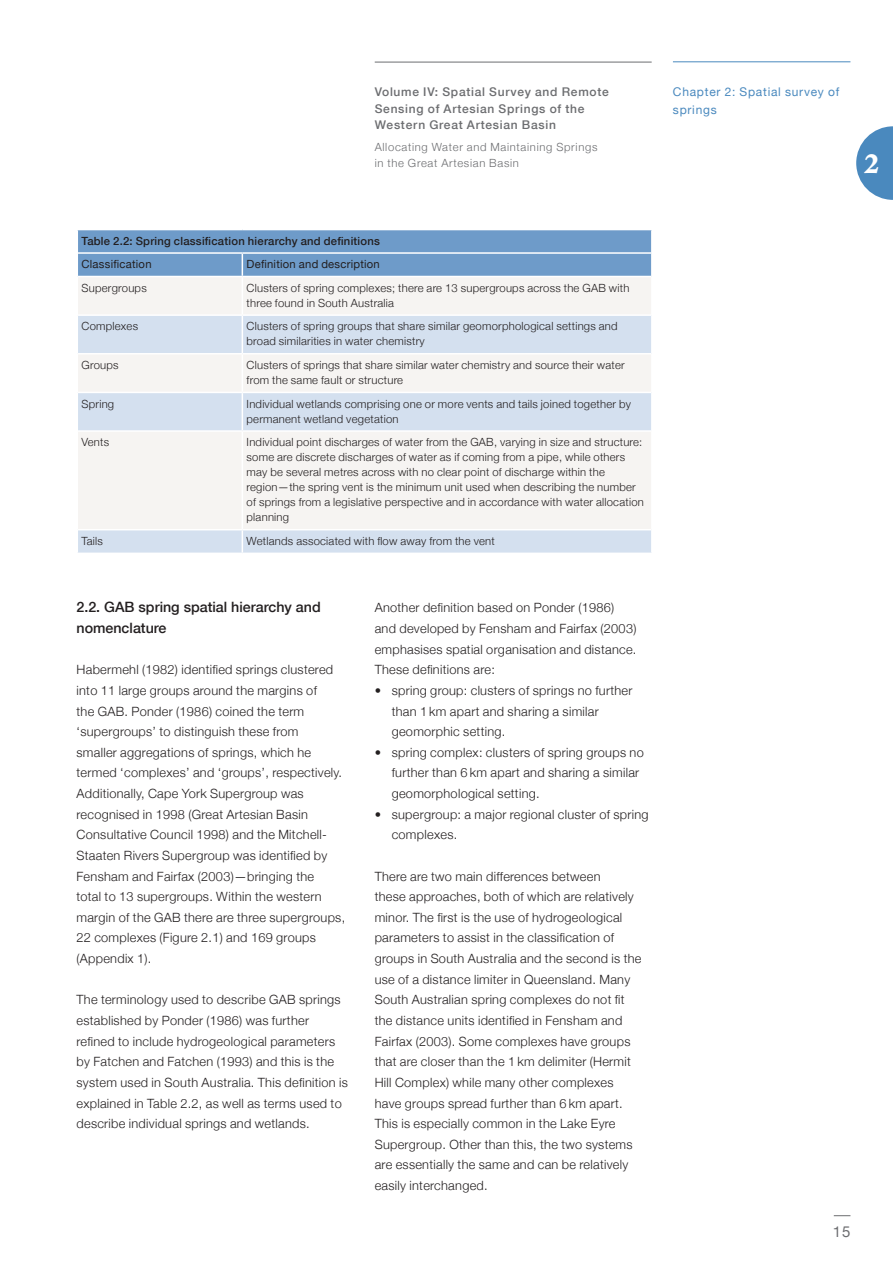
<style>
.page{position:relative;width:893px;height:1263px;background:#fff}
.page>*{position:absolute;margin:0;border:0;box-sizing:border-box;transform-origin:0 0}
.t1{font:27px "Hoefler Txt Black Alt";color:#fff}
.t2{font:15px "Helvetica Neue";color:#6c6d70}
.Heading_1{font:500 14.25px/20.7px "Helvetica Neue";color:#231f20}
.Body{font:300 12.75px/20.7px "Helvetica Neue";letter-spacing:.02em;color:#231f20}
.Body_-_prelist{font:300 12.75px/20.7px "Helvetica Neue";letter-spacing:.02em;color:#231f20}
.t3{font:500 12px/16.2px "Helvetica Neue";letter-spacing:.06em;color:#6c6d70}
.t4{font:12px/17.7px "Helvetica Neue";letter-spacing:.06em;color:#4a89be}
.Table_body{font:300 11.25px/15px "Helvetica Neue";letter-spacing:.02em;color:#231f20}
.t5{font:300 11.25px/16.2px "Helvetica Neue";letter-spacing:.06em;color:#6c6d70}
.Table_heading1{font:500 11.25px "Helvetica Neue";letter-spacing:.02em;color:#231f20}
.Table_heading2{font:11.25px "Helvetica Neue";letter-spacing:.02em;color:#231f20}
</style>
<div class="page">
<div style="left:78px;top:278px;width:573px;height:36px;background:#f6f4f2"></div>
<svg style="left:78px;top:316px;width:573px;height:237px;fill:#f6f4f2"></svg>
<hr style="left:242px;top:277px;width:1px;height:37px;background:#fff">
<hr style="left:242px;top:316px;width:1px;height:37px;background:#fff">
<hr style="left:78px;top:353px;width:164px;height:1px;background:#fff">
<hr style="left:242px;top:353px;width:409px;height:1px;background:#fff">
<hr style="left:242px;top:354px;width:1px;height:38px;background:#fff">
<hr style="left:78px;top:392px;width:164px;height:1px;background:#fff">
<hr style="left:242px;top:392px;width:409px;height:1px;background:#fff">
<hr style="left:242px;top:393px;width:1px;height:37px;background:#fff">
<hr style="left:78px;top:430px;width:164px;height:2px;background:#fff">
<hr style="left:242px;top:430px;width:409px;height:2px;background:#fff">
<hr style="left:242px;top:432px;width:1px;height:97px;background:#fff">
<hr style="left:78px;top:529px;width:164px;height:1px;background:#fff">
<hr style="left:242px;top:529px;width:409px;height:1px;background:#fff">
<svg style="left:242px;top:530px;width:1px;height:23px"></svg>
<div style="left:77px;top:230px;width:575px;height:46px;background:#6e9bc9"></div>
<hr style="left:651px;top:230px;width:2px;height:23px;background:#fff">
<hr style="left:78px;top:252px;width:164px;height:2px;background:#fff">
<hr style="left:242px;top:252px;width:409px;height:2px;background:#fff">
<hr style="left:375px;top:62px;width:277px;height:1px;background:#6c6d70">
<svg style="left:834px;top:1215px;width:16px;height:1px"></svg>
<svg style="left:856px;top:126px;width:37px;height:74px"></svg>
<hr style="left:673px;top:61px;width:177px;height:1px;background:#4a89be">
<p class="t3" style="left:375px;top:84px;width:236px">Volume IV: Spatial Survey and Remote<br>Sensing of Artesian Springs of the<br>Western Great Artesian Basin</p>
<p class="t5" style="left:375px;top:139px;width:224px">Allocating Water and Maintaining Springs in the Great Artesian Basin</p>
<p class="Table_heading1" style="left:82px;top:234px;width:300px">Table 2.2: Spring classification hierarchy and definitions</p>
<p class="Table_heading2" style="left:82px;top:257px;width:72px">Classification</p>
<p class="Table_heading2" style="left:247px;top:257px;width:135px">Definition and description</p>
<p class="Table_body" style="left:82px;top:280px;width:67px">Supergroups</p>
<p class="Table_body" style="left:247px;top:280px;width:384px">Clusters of spring complexes; there are 13 supergroups across the GAB with three found in South Australia</p>
<p class="Table_body" style="left:82px;top:318px;width:58px">Complexes</p>
<p class="Table_body" style="left:247px;top:318px;width:373px">Clusters of spring groups that share similar geomorphological settings and broad similarities in water chemistry</p>
<p class="Table_body" style="left:82px;top:357px;width:39px">Groups</p>
<p class="Table_body" style="left:247px;top:357px;width:380px">Clusters of springs that share similar water chemistry and source their water from the same fault or structure</p>
<p class="Table_body" style="left:82px;top:396px;width:34px">Spring</p>
<p class="Table_body" style="left:247px;top:396px;width:386px">Individual wetlands comprising one or more vents and tails joined together by permanent wetland vegetation</p>
<p class="Table_body" style="left:82px;top:434px;width:29px">Vents</p>
<p class="Table_body" style="left:247px;top:434px;width:399px">Individual point discharges of water from the GAB, varying in size and structure: some are discrete discharges of water as if coming from a pipe, while others may be several metres across with no clear point of discharge within the region—the spring vent is the minimum unit used when describing the number of springs from a legislative perspective and in accordance with water allocation planning</p>
<p class="Table_body" style="left:82px;top:533px;width:23px">Tails</p>
<p class="Table_body" style="left:247px;top:533px;width:250px">Wetlands associated with flow away from the vent</p>
<p class="Heading_1" style="left:77px;top:597px;width:246px">2.2. GAB spring spatial hierarchy and nomenclature</p>
<p class="Body" style="left:77px;top:659px;width:270px">Habermehl (1982) identified springs clustered into 11 large groups around the margins of<br>the GAB. Ponder (1986) coined the term ‘supergroups’ to distinguish these from<br>smaller aggregations of springs, which he termed ‘complexes’ and ‘groups’, respectively.<br>Additionally, Cape York Supergroup was recognised in 1998 (Great Artesian Basin Consultative Council 1998) and the Mitchell-Staaten Rivers Supergroup was identified by Fensham and Fairfax (2003)—bringing the<br>total to 13 supergroups. Within the western margin of the GAB there are three supergroups, 22 complexes (Figure 2.1) and 169 groups (Appendix 1).</p>
<p class="Body" style="left:77px;top:989px;width:273px">The terminology used to describe GAB springs established by Ponder (1986) was further refined to include hydrogeological parameters by Fatchen and Fatchen (1993) and this is the system used in South Australia. This definition is explained in Table 2.2, as well as terms used to describe individual springs and wetlands.</p>
<p class="Body_-_prelist" style="left:375px;top:597px;width:263px">Another definition based on Ponder (1986) and developed by Fensham and Fairfax (2003) emphasises spatial organisation and distance.<br>These definitions are:</p>
<p class="Body" style="left:392px;top:680px;width:242px;text-indent:-17px">• spring group: clusters of springs no further than 1 km apart and sharing a similar geomorphic setting.</p>
<p class="Body" style="left:392px;top:742px;width:254px;text-indent:-17px">• spring complex: clusters of spring groups no further than 6 km apart and sharing a similar geomorphological setting.</p>
<p class="Body" style="left:392px;top:803px;width:258px;text-indent:-17px">• supergroup: a major regional cluster of spring complexes.</p>
<p class="Body" style="left:375px;top:865px;width:268px">There are two main differences between<br>these approaches, both of which are relatively minor. The first is the use of hydrogeological parameters to assist in the classification of groups in South Australia and the second is the use of a distance limiter in Queensland. Many South Australian spring complexes do not fit the distance units identified in Fensham and Fairfax (2003). Some complexes have groups that are closer than the 1 km delimiter (Hermit Hill Complex) while many other complexes have groups spread further than 6 km apart.<br>This is especially common in the Lake Eyre Supergroup. Other than this, the two systems are essentially the same and can be relatively easily interchanged.</p>
<p class="t4" style="left:673px;top:83px;width:168px">Chapter 2: Spatial survey of springs</p>
<h1 class="t1" style="left:863px;top:147px;width:18px">2</h1>
<p class="t2" style="left:833px;top:1222px;width:19px">15</p>
</div>
